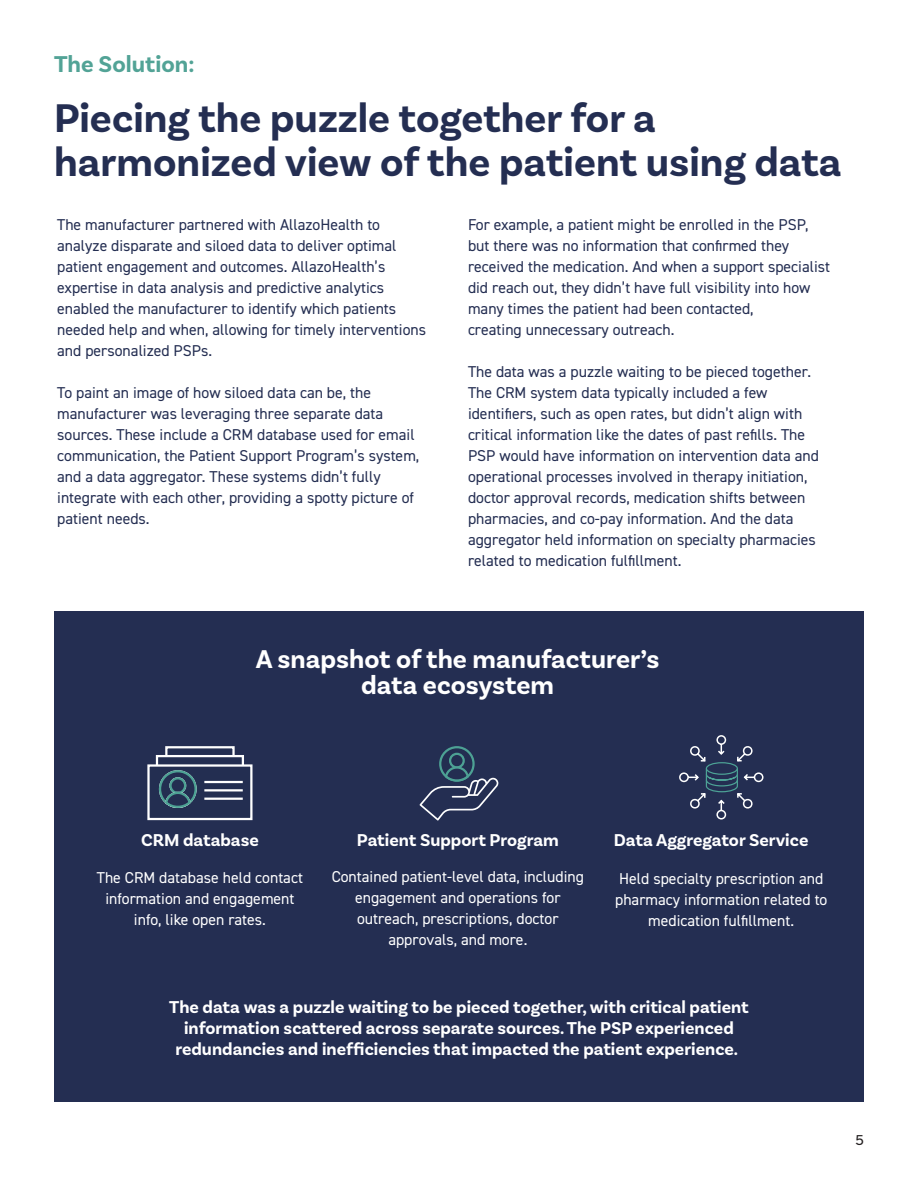
<style>
.page{position:relative;width:918px;height:1188px;background:#fff}
.page>*{position:absolute;margin:0;border:0;box-sizing:border-box;transform-origin:0 0}
.t1{font:700 42px/44.4px "Basic Sans";color:#242e52}
.t2{font:700 27px/26px "Basic Sans";color:#fff;text-align:center}
.t3{font:700 24px "Basic Sans";color:#52a396}
.t4{font:700 18px/21px "Basic Sans";color:#fff;text-align:center}
.t5{font:15.75px/21px "DIN2014";color:#242e52}
.t6{font:15.75px/21px "DIN2014";color:#fff;text-align:center}
.t7{font:15px "Basic Sans";color:#231f20}
.s1{font-family:"DIN2014";font-size:15.75px;color:#242e52}
</style>
<div class="page">
<div style="left:54px;top:611px;width:810px;height:491px;background:#242e52"></div>
<div style="left:165px;top:746px;width:70px;height:37px;background:#232e51;border:2px solid #fff"></div>
<div style="left:156px;top:755px;width:88px;height:47px;background:#232e51;border:2px solid #fff"></div>
<div style="left:147px;top:764px;width:106px;height:56px;background:#232e51;border:2px solid #fff"></div>
<hr style="left:204px;top:781px;width:39px;height:2px;background:#fff">
<hr style="left:204px;top:798px;width:39px;height:2px;background:#fff">
<svg style="left:158px;top:770px;width:39px;height:38px"></svg>
<hr style="left:204px;top:789px;width:39px;height:2px;background:#fff">
<svg style="left:420px;top:746px;width:78px;height:75px"></svg>
<svg style="left:679px;top:735px;width:85px;height:85px"></svg>
<p class="t3" style="left:54px;top:49px;width:142px">The Solution:</p>
<p class="t1" style="left:54px;top:96px;width:789px">Piecing the puzzle together for a harmonized view of the patient using data</p>
<p class="t5" style="left:57px;top:213px;width:370px">The manufacturer partnered with AllazoHealth to analyze disparate and siloed data to deliver optimal patient engagement and outcomes. AllazoHealth’s expertise in data analysis and predictive analytics enabled the manufacturer to identify which patients needed help and when, allowing for timely interventions and personalized PSPs.</p>
<p class="t5" style="left:57px;top:381px;width:364px">To paint an image of how siloed data can be, the manufacturer was leveraging three separate data sources. These include a CRM database used for email communication, the Patient Support Program’s system, and a data aggregator. These systems didn’t fully integrate with each other, providing a spotty picture of patient needs.</p>
<p class="t5" style="left:468px;top:213px;width:364px">For example, a patient might be enrolled in the PSP, but there was no information that confirmed they received the medication. And when a support specialist did reach out, they didn’t have full visibility into how many times the patient had been contacted,<br>creating unnecessary outreach.</p>
<p class="t5" style="left:468px;top:360px;width:353px">The data was a puzzle waiting to be pieced together.<br>The CRM system data typically included a few identifiers, such as open rates, but didn’t align with critical information like the dates of past refills. The PSP would have information on intervention data and operational processes involved in therapy initiation, doctor approval records, medication shifts between pharmacies, and co-pay information. And the data aggregator held information on specialty pharmacies related to medication fulfillment.</p>
<p class="t2" style="left:256px;top:647px;width:405px">A snapshot of the manufacturer’s data ecosystem</p>
<p class="t4" style="left:141px;top:829px;width:119px">CRM database</p>
<p class="t6" style="left:97px;top:867px;width:208px">The CRM database held contact information and engagement info, like open rates.</p>
<p class="t4" style="left:357px;top:829px;width:203px">Patient Support Program</p>
<p class="t4" style="left:614px;top:829px;width:196px">Data Aggregator Service</p>
<p class="t6" style="left:332px;top:866px;width:254px">Contained patient-level data, including engagement and operations for outreach, prescriptions, doctor approvals, and more.</p>
<p class="t6" style="left:615px;top:868px;width:214px">Held specialty prescription and pharmacy information related to medication fulfillment.</p>
<p class="t4" style="left:169px;top:997px;width:581px">The data was a puzzle waiting to be pieced together, with critical patient information scattered across separate sources. The PSP experienced redundancies and inefficiencies that impacted the patient experience.<span class="s1">.</span></p>
<p class="t7" style="left:856px;top:1131px;width:10px">5</p>
</div>
